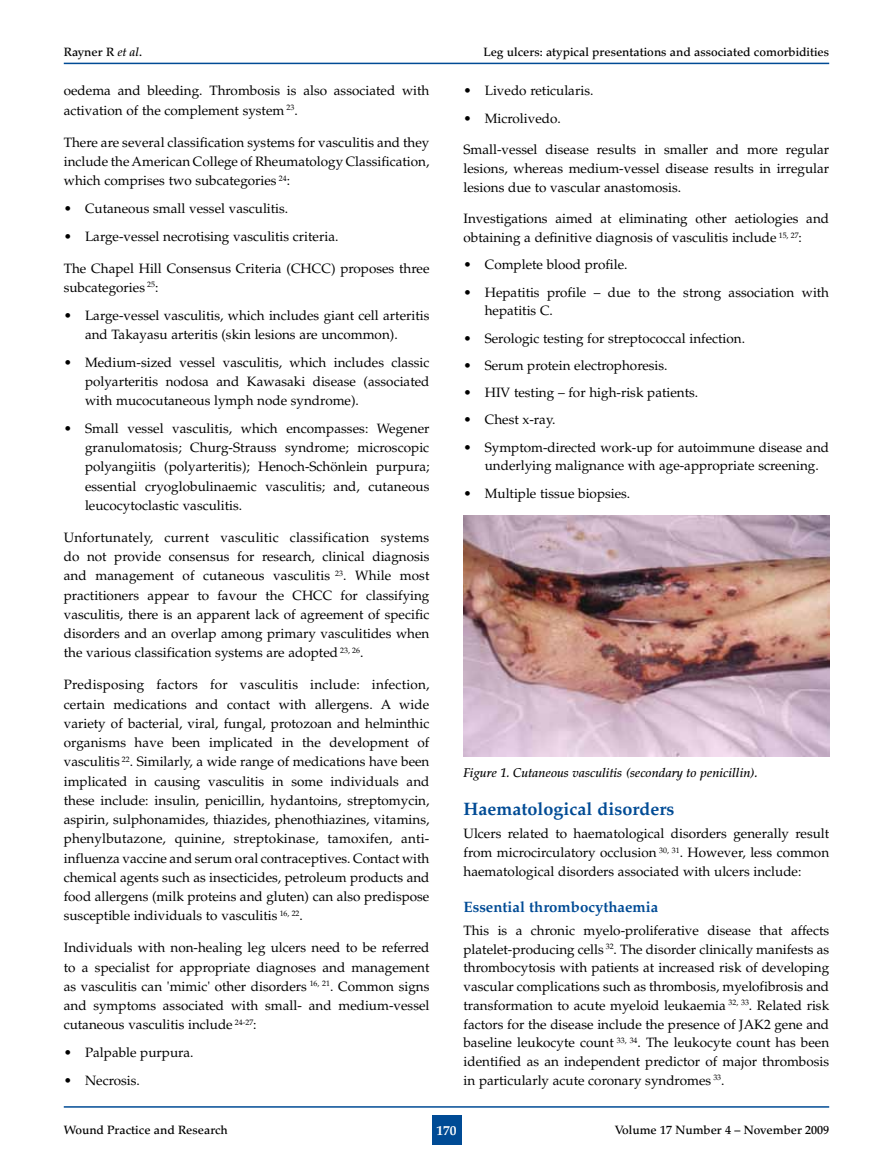
<style>
.page{position:relative;width:893px;height:1170px;background:#fff}
.page>*{position:absolute;margin:0;border:0;box-sizing:border-box;transform-origin:0 0}
.t1{font:700 18px "Palatino";color:#004b95}
.t2{font:700 15px "Palatino";color:#004b95}
.t3{font:13.5px/19.2px "Palatino";color:#000;text-align:justify}
.t4{font:700 13.5px "Palatino";color:#fff}
.t5{font:italic 500 12.75px "Palatino";color:#000}
.t6{font:500 12px "Palatino";color:#000}
.s1{font-style:italic}
</style>
<div class="page">
<div style="left:432px;top:1114px;width:29px;height:30px;background:#004b95"></div>
<hr style="left:64px;top:1106px;width:765px;height:1px;background:#004b95">
<hr style="left:64px;top:63px;width:765px;height:1px;background:#004b95">
<img style="left:463px;top:515px;width:366px;height:241px">
<p class="t6" style="left:64px;top:45px;width:80px">Rayner R <span class="s1">et al</span>.</p>
<p class="t6" style="left:483px;top:45px;width:347px">Leg ulcers: atypical presentations and associated comorbidities</p>
<p class="t3" style="left:64px;top:81px;width:367px">oedema and bleeding. Thrombosis is also associated with activation of the complement system <sup>23</sup>.</p>
<p class="t3" style="left:64px;top:133px;width:367px">There are several classification systems for vasculitis and they include the American College of Rheumatology Classification, which comprises two subcategories <sup>24</sup>:</p>
<p class="t3" style="left:64px;top:199px;width:226px">• Cutaneous small vessel vasculitis.</p>
<p class="t3" style="left:64px;top:227px;width:276px">• Large-vessel necrotising vasculitis criteria.</p>
<p class="t3" style="left:64px;top:259px;width:367px">The Chapel Hill Consensus Criteria (CHCC) proposes three subcategories <sup>25</sup>:</p>
<p class="t3" style="left:85px;top:306px;width:346px;text-indent:-21px">• Large-vessel vasculitis, which includes giant cell arteritis and Takayasu arteritis (skin lesions are uncommon).</p>
<p class="t3" style="left:85px;top:353px;width:346px;text-indent:-21px">• Medium-sized vessel vasculitis, which includes classic polyarteritis nodosa and Kawasaki disease (associated with mucocutaneous lymph node syndrome).</p>
<p class="t3" style="left:85px;top:419px;width:346px;text-indent:-21px">• Small vessel vasculitis, which encompasses: Wegener granulomatosis; Churg-Strauss syndrome; microscopic polyangiitis (polyarteritis); Henoch-Schönlein purpura; essential cryoglobulinaemic vasculitis; and, cutaneous leucocytoclastic vasculitis.</p>
<p class="t3" style="left:64px;top:528px;width:367px">Unfortunately, current vasculitic classification systems do not provide consensus for research, clinical diagnosis and management of cutaneous vasculitis <sup>23</sup>. While most practitioners appear to favour the CHCC for classifying vasculitis, there is an apparent lack of agreement of specific disorders and an overlap among primary vasculitides when the various classification systems are adopted <sup>23,</sup> <sup>26</sup>.</p>
<p class="t3" style="left:64px;top:675px;width:367px">Predisposing factors for vasculitis include: infection, certain medications and contact with allergens. A wide variety of bacterial, viral, fungal, protozoan and helminthic organisms have been implicated in the development of vasculitis <sup>22</sup>. Similarly, a wide range of medications have been implicated in causing vasculitis in some individuals and these include: insulin, penicillin, hydantoins, streptomycin, aspirin, sulphonamides, thiazides, phenothiazines, vitamins, phenylbutazone, quinine, streptokinase, tamoxifen, anti&shy;influenza vaccine and serum oral contraceptives. Contact with chemical agents such as insecticides, petroleum products and food allergens (milk proteins and gluten) can also predispose susceptible individuals to vasculitis <sup>16,</sup> <sup>22</sup>.</p>
<p class="t3" style="left:64px;top:938px;width:367px">Individuals with non-healing leg ulcers need to be referred to a specialist for appropriate diagnoses and management as vasculitis can 'mimic' other disorders <sup>16,</sup> <sup>21</sup>. Common signs and symptoms associated with small- and medium-vessel cutaneous vasculitis include <sup>24-27</sup>:</p>
<p class="t3" style="left:64px;top:1043px;width:131px">• Palpable purpura.</p>
<p class="t3" style="left:64px;top:1070px;width:78px">• Necrosis.</p>
<p class="t3" style="left:463px;top:81px;width:131px">• Livedo reticularis.</p>
<p class="t3" style="left:463px;top:109px;width:99px">• Microlivedo.</p>
<p class="t3" style="left:463px;top:140px;width:367px;line-height:18.8px">Small-vessel disease results in smaller and more regular lesions, whereas medium-vessel disease results in irregular lesions due to vascular anastomosis.</p>
<p class="t3" style="left:463px;top:209px;width:367px;line-height:18.8px">Investigations aimed at eliminating other aetiologies and obtaining a definitive diagnosis of vasculitis include <sup>15,</sup> <sup>27</sup>:</p>
<p class="t3" style="left:463px;top:255px;width:166px">• Complete blood profile.</p>
<p class="t3" style="left:485px;top:283px;width:346px;line-height:18.8px;text-indent:-21px">• Hepatitis profile – due to the strong association with hepatitis C.</p>
<p class="t3" style="left:463px;top:328px;width:283px">• Serologic testing for streptococcal infection.</p>
<p class="t3" style="left:463px;top:356px;width:206px">• Serum protein electrophoresis.</p>
<p class="t3" style="left:463px;top:383px;width:236px">• HIV testing – for high-risk patients.</p>
<p class="t3" style="left:463px;top:410px;width:93px">• Chest x-ray.</p>
<p class="t3" style="left:485px;top:438px;width:346px;line-height:18.8px;text-indent:-21px">• Symptom-directed work-up for autoimmune disease and underlying malignance with age-appropriate screening.</p>
<p class="t3" style="left:463px;top:484px;width:168px">• Multiple tissue biopsies.</p>
<p class="t5" style="left:463px;top:765px;width:296px">Figure 1. Cutaneous vasculitis (secondary to penicillin).</p>
<h1 class="t1" style="left:463px;top:798px;width:212px">Haematological disorders</h1>
<p class="t3" style="left:463px;top:824px;width:367px;line-height:18.8px">Ulcers related to haematological disorders generally result from microcirculatory occlusion <sup>30,</sup> <sup>31</sup>. However, less common haematological disorders associated with ulcers include:</p>
<p class="t2" style="left:463px;top:897px;width:196px">Essential thrombocythaemia</p>
<p class="t3" style="left:463px;top:921px;width:367px;line-height:18.8px">This is a chronic myelo-proliferative disease that affects platelet-producing cells <sup>32</sup>. The disorder clinically manifests as thrombocytosis with patients at increased risk of developing vascular complications such as thrombosis, myelofibrosis and transformation to acute myeloid leukaemia <sup>32,</sup> <sup>33</sup>. Related risk factors for the disease include the presence of JAK2 gene and baseline leukocyte count <sup>33,</sup> <sup>34</sup>. The leukocyte count has been identified as an independent predictor of major thrombosis in particularly acute coronary syndromes <sup>33</sup>.</p>
<p class="t6" style="left:64px;top:1122px;width:166px">Wound Practice and Research</p>
<p class="t4" style="left:436px;top:1121px;width:22px">170</p>
<p class="t6" style="left:615px;top:1122px;width:216px">Volume 17 Number 4 – November 2009</p>
</div>
